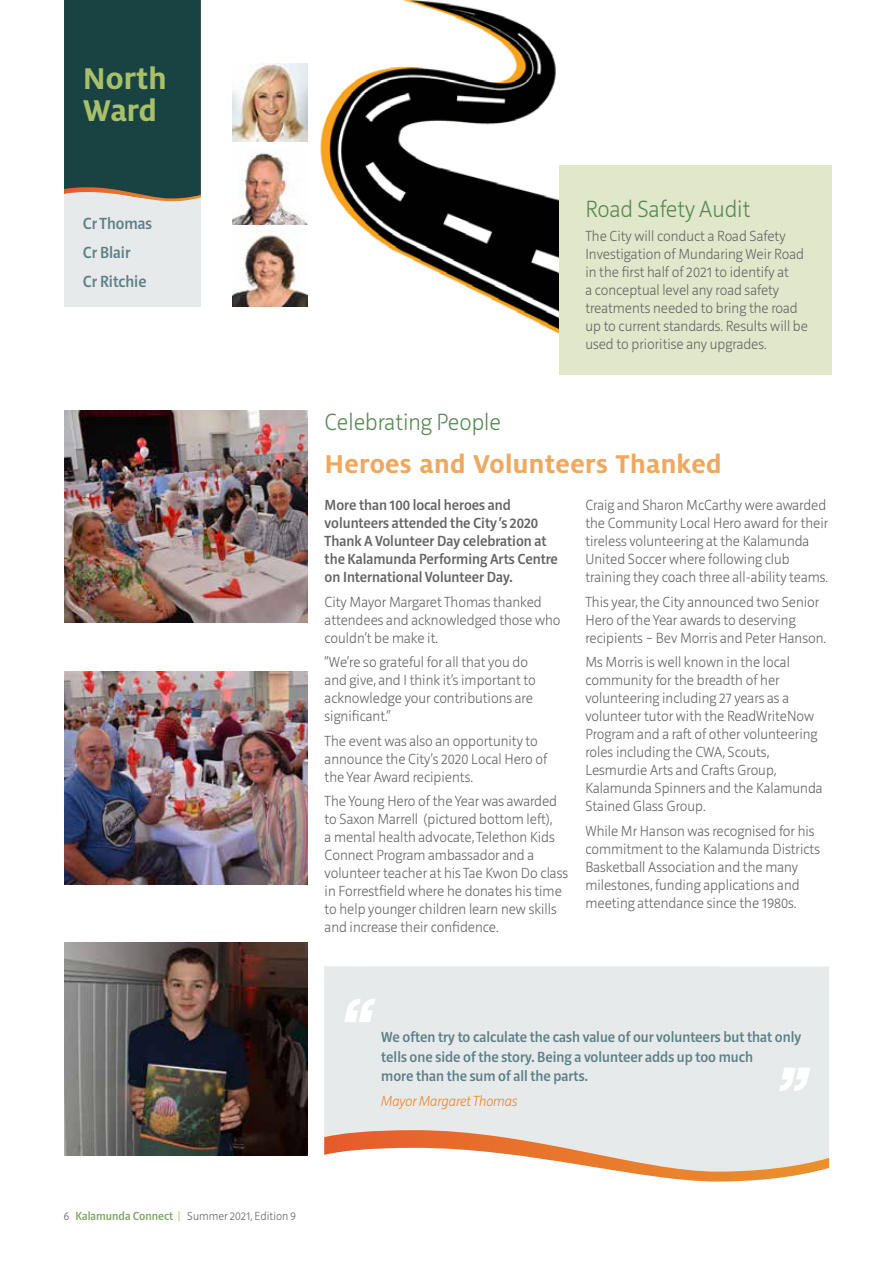
<style>
.page{position:relative;width:893px;height:1263px;background:#fff}
.page>*{position:absolute;margin:0;border:0;box-sizing:border-box;transform-origin:0 0}
.t1{font:700 33.3px/31.7px "Milo OT";color:#a8c069}
.t2{font:700 28.5px "Milo OT";letter-spacing:.01em;color:#f0a85e}
.t3{font:200 24px "Riga";color:#558a51}
.t4{font:500 16.5px/28.8px "Riga";color:#5d8088}
.t5{font:200 15px/18px "Riga";color:#636466}
.t6{font:500 15px/18px "Riga";color:#636466}
.t7{font:500 15px/19.5px "Riga";color:#5d8088}
.t8{font:italic 200 15px "Riga";color:#f58220}
.t9{font:200 12px "Riga";color:#636466}
.s1{font-weight:500;color:#7ea861}
.s2{color:#eb902c}
</style>
<div class="page">
<img style="left:291px;top:0;width:268px;height:334px">
<div style="left:559px;top:165px;width:273px;height:210px;background:#e1e7ca"></div>
<div style="left:64px;top:0;width:137px;height:306px;background:#e7eaeb"></div>
<div style="left:64px;top:0;width:137px;height:202px;background:#194243"></div>
<img style="left:232px;top:64px;width:75px;height:78px">
<img style="left:232px;top:146px;width:75px;height:79px">
<img style="left:232px;top:231px;width:75px;height:75px">
<img style="left:64px;top:672px;width:243px;height:212px">
<img style="left:64px;top:410px;width:244px;height:213px">
<img style="left:64px;top:942px;width:243px;height:213px">
<div style="left:324px;top:966px;width:505px;height:164px;background:#e7eaeb"></div>
<svg style="left:324px;top:1130px;width:505px;height:51px"></svg>
<svg style="left:344px;top:999px;width:31px;height:23px"></svg>
<svg style="left:779px;top:1068px;width:31px;height:23px"></svg>
<h1 class="t1" style="left:83px;top:63px;width:85px">North<br>Ward</h1>
<p class="t4" style="left:83px;top:210px;width:71px">Cr Thomas<br>Cr Blair<br>Cr Ritchie</p>
<h3 class="t3" style="left:585px;top:196px;width:166px">Road Safety Audit</h3>
<p class="t5" style="left:585px;top:228px;width:224px">The City will conduct a Road Safety Investigation of Mundaring Weir Road in the first half of 2021 to identify at<br>a conceptual level any road safety treatments needed to bring the road up to current standards. Results will be used to prioritise any upgrades.</p>
<h3 class="t3" style="left:325px;top:409px;width:178px">Celebrating People</h3>
<h2 class="t2" style="left:325px;top:447px;width:399px">Heroes and Volunteers Thanked</h2>
<p class="t6" style="left:325px;top:497px;width:235px">More than 100 local heroes and volunteers attended the City ’s 2020<br>Thank A Volunteer Day celebration at the Kalamunda Performing Arts Centre on International Volunteer Day.</p>
<p class="t5" style="left:325px;top:593px;width:238px">City Mayor Margaret Thomas thanked attendees and acknowledged those who couldn’t be make it.</p>
<p class="t5" style="left:325px;top:654px;width:213px">“We’re so grateful for all that you do and give, and I think it’s important to acknowledge your contributions are significant.”</p>
<p class="t5" style="left:325px;top:732px;width:224px">The event was also an opportunity to announce the City’s 2020 Local Hero of the Year Award recipients.</p>
<p class="t5" style="left:325px;top:792px;width:245px">The Young Hero of the Year was awarded to Saxon Marrell (pictured bottom left),<br>a mental health advocate, Telethon Kids Connect Program ambassador and a volunteer teacher at his Tae Kwon Do class in Forrestfield where he donates his time to help younger children learn new skills and increase their confidence.</p>
<p class="t5" style="left:585px;top:497px;width:244px">Craig and Sharon McCarthy were awarded the Community Local Hero award for their tireless volunteering at the Kalamunda United Soccer where following club training they coach three all-ability teams.</p>
<p class="t5" style="left:585px;top:593px;width:242px">This year, the City announced two Senior<br>Hero of the Year awards to deserving recipients – Bev Morris and Peter Hanson.</p>
<p class="t5" style="left:585px;top:653px;width:239px">Ms Morris is well known in the local community for the breadth of her volunteering including 27 years as a volunteer tutor with the ReadWriteNow Program and a raft of other volunteering roles including the CWA, Scouts, Lesmurdie Arts and Crafts Group, Kalamunda Spinners and the Kalamunda Stained Glass Group.</p>
<p class="t5" style="left:585px;top:822px;width:236px">While Mr Hanson was recognised for his commitment to the Kalamunda Districts Basketball Association and the many milestones, funding applications and meeting attendance since the 1980s.</p>
<p class="t7" style="left:381px;top:1028px;width:421px">We often try to calculate the cash value of our volunteers but that only tells one side of the story. Being a volunteer adds up too much<br>more than the sum of all the parts.</p>
<p class="t8" style="left:381px;top:1093px;width:137px">Mayor Margaret Thomas</p>
<p class="t9" style="left:64px;top:1210px;width:234px">6 <span class="s1">Kalamunda Connect</span> <span class="s2">|</span> Summer 2021, Edition 9</p>
</div>
